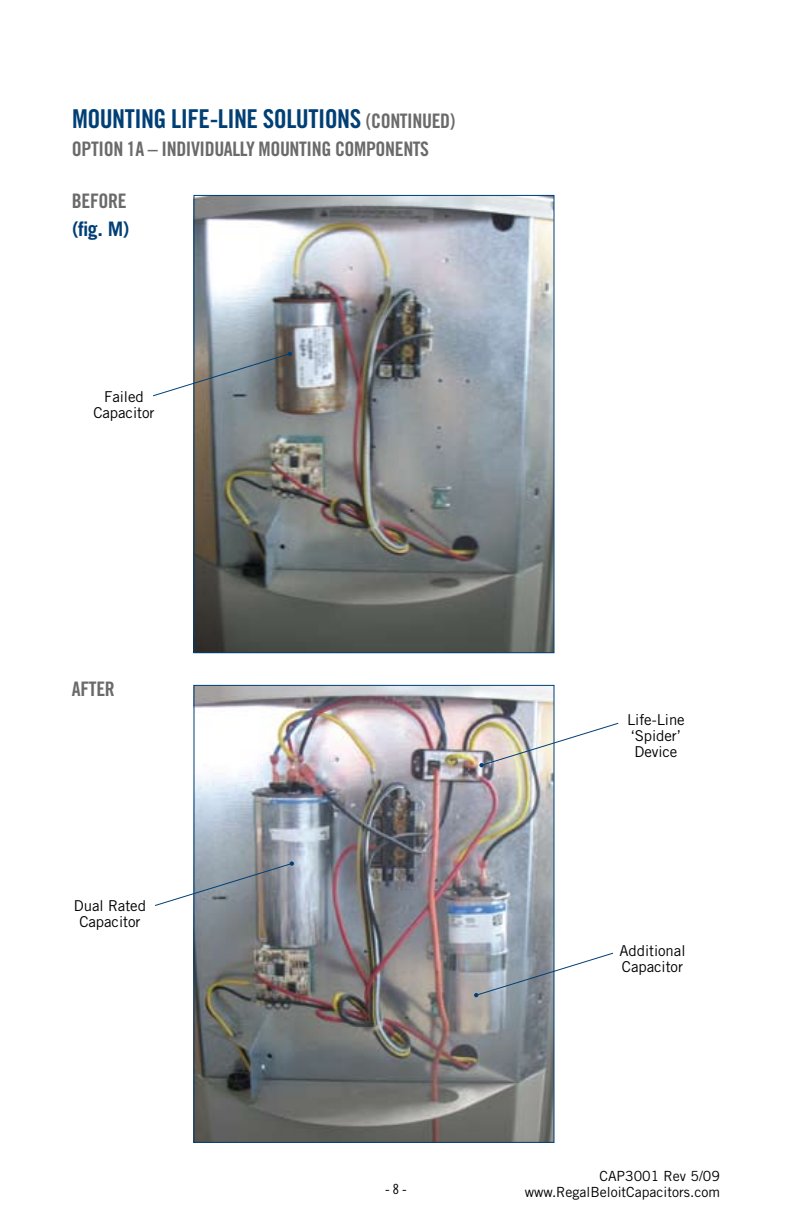
<style>
.page{position:relative;width:792px;height:1224px;background:#fff}
.page>*{position:absolute;margin:0;border:0;box-sizing:border-box;transform-origin:0 0}
.t1{font:26px "Trade Gothic Bold Cond Twenty";letter-spacing:-.02em;color:#003f75}
.t2{font:20px "Trade Gothic Bold Cond Twenty";letter-spacing:-.02em;color:#6a6a6a}
.t3{font:700 20px "Trade Gothic";color:#003f75}
.t4{font:15px/16px "Trade Gothic";letter-spacing:-.005em;color:#000}
.t5{font:14px/16px "Trade Gothic";color:#000;text-align:right}
.t6{font:14px "Trade Gothic Cond Eighteen";color:#000}
.s1{font-size:20px;color:#6a6a6a}
</style>
<div class="page">
<img style="left:196px;top:197px;width:356px;height:454px">
<img style="left:196px;top:687px;width:356px;height:454px">
<svg style="left:155px;top:861px;width:139px;height:46px"></svg>
<svg style="left:153px;top:352px;width:139px;height:45px"></svg>
<img style="left:479px;top:722px;width:140px;height:45px">
<svg style="left:474px;top:952px;width:139px;height:45px"></svg>
<h1 class="t1" style="left:72px;top:103px;width:52px">MOUNTING</h1>
<h1 class="t1" style="left:171px;top:103px;width:285px">LIFE-LINE SOLUTI ONS <span class="s1">(CONTINUED)</span></h1>
<h2 class="t2" style="left:72px;top:137px;width:227px">OPTION 1A – INDIVIDUALLY MOUNTING</h2>
<h2 class="t2" style="left:335px;top:137px;width:78px">COMPONENTS</h2>
<h2 class="t2" style="left:72px;top:189px;width:56px">BEFORE</h2>
<h2 class="t3" style="left:72px;top:216px;width:59px">(fig. M)</h2>
<p class="t4" style="left:93px;top:388px;width:63px;text-align:center">Failed<br>Capacitor</p>
<h2 class="t2" style="left:72px;top:677px;width:41px">AFTER</h2>
<p class="t4" style="left:74px;top:898px;width:74px;text-align:center">Dual Rated<br>Capacitor</p>
<p class="t6" style="left:385px;top:1181px;width:23px">- 8 -</p>
<p class="t4" style="left:627px;top:712px;width:59px">Life-Line ‘Spider’<br>Device</p>
<p class="t4" style="left:619px;top:943px;width:68px">Additional<br>Capacitor</p>
<p class="t5" style="left:525px;top:1168px;width:197px">CAP3001 Rev 5/09 www.RegalBeloitCapacitors.com</p>
</div>
